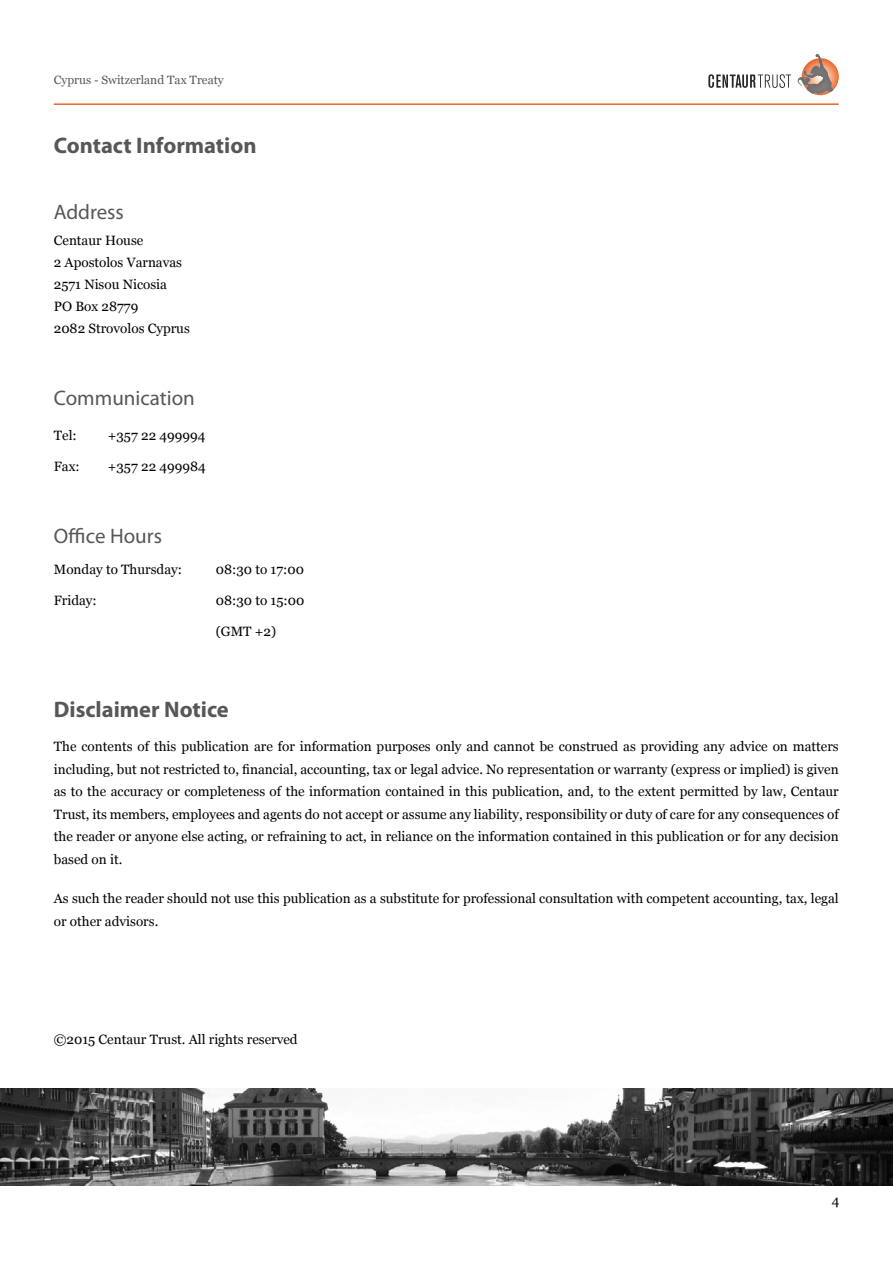
<style>
.page{position:relative;width:893px;height:1263px;background:#fff}
.page>*{position:absolute;margin:0;border:0;box-sizing:border-box;transform-origin:0 0}
.t1{font:700 22.5px "Myriad Pro";color:#575756}
.t2{font:21px "Myriad Pro";color:#575756}
.t3{font:13.5px/22.5px "Georgia";color:#000}
.t4{font:12px "Georgia";color:#575756}
</style>
<div class="page">
<svg style="left:708px;top:54px;width:131px;height:40px"></svg>
<hr style="left:54px;top:103px;width:785px;height:2px;background:#ec6525">
<img style="left:0;top:1089px;width:893px;height:97px">
<p class="t4" style="left:54px;top:72px;width:172px">Cyprus - Switzerland Tax Treaty</p>
<h1 class="t1" style="left:54px;top:131px;width:204px">Contact Information</h1>
<h2 class="t2" style="left:54px;top:199px;width:72px">Address</h2>
<p class="t3" style="left:54px;top:230px;width:138px;line-height:22px">Centaur House<br>2 Apostolos Varnavas<br>2571 Nisou Nicosia<br>PO Box 28779<br>2082 Strovolos Cyprus</p>
<h2 class="t2" style="left:54px;top:385px;width:143px">Communication</h2>
<p class="t3" style="left:54px;top:425px;width:24px">Tel:</p>
<p class="t3" style="left:108px;top:425px;width:99px">+357 22 499994</p>
<p class="t3" style="left:54px;top:456px;width:27px">Fax:</p>
<p class="t3" style="left:108px;top:456px;width:99px">+357 22 499984</p>
<h2 class="t2" style="left:54px;top:523px;width:110px">Office Hours</h2>
<p class="t3" style="left:54px;top:558px;width:130px">Monday to Thursday:</p>
<p class="t3" style="left:216px;top:558px;width:90px">08:30 to 17:00</p>
<p class="t3" style="left:54px;top:589px;width:44px">Friday:</p>
<p class="t3" style="left:216px;top:589px;width:90px">08:30 to 15:00</p>
<p class="t3" style="left:216px;top:620px;width:62px">(GMT +2)</p>
<h1 class="t1" style="left:54px;top:694px;width:177px">Disclaimer Notice</h1>
<p class="t3" style="left:54px;top:735px;width:786px;text-align:justify">The contents of this publication are for information purposes only and cannot be construed as providing any advice on matters including, but not restricted to, financial, accounting, tax or legal advice. No representation or warranty (express or implied) is given as to the accuracy or completeness of the information contained in this publication, and, to the extent permitted by law, Centaur Trust, its members, employees and agents do not accept or assume any liability, responsibility or duty of care for any consequences of the reader or anyone else acting, or refraining to act, in reliance on the information contained in this publication or for any decision based on it.</p>
<p class="t3" style="left:54px;top:887px;width:786px">As such the reader should not use this publication as a substitute for professional consultation with competent accounting, tax, legal or other advisors.</p>
<p class="t3" style="left:54px;top:1028px;width:245px">©2015 Centaur Trust. All rights reserved</p>
<p class="t3" style="left:832px;top:1189px;width:9px">4</p>
</div>
